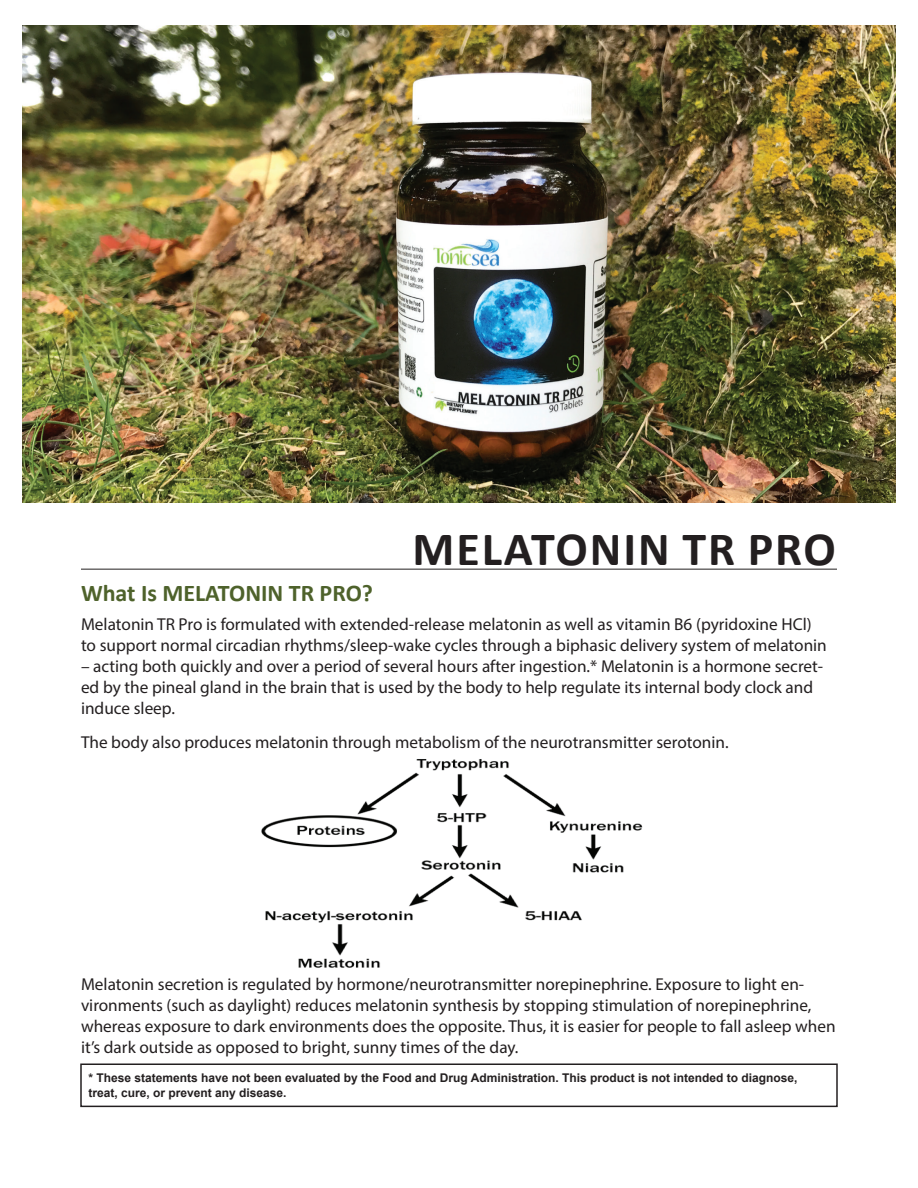
<style>
.page{position:relative;width:918px;height:1188px;background:#fff}
.page>*{position:absolute;margin:0;border:0;box-sizing:border-box;transform-origin:0 0}
.t1{font:700 48px "Calibri";letter-spacing:.04em;color:#231f20}
.t2{font:700 24px "Calibri";color:#4e622b}
.t3{font:17.25px/21px "Myriad Pro";color:#231f20}
.t4{font:700 12px/14.4px "Arial";color:#231f20}
</style>
<div class="page">
<img style="left:261px;top:759px;width:382px;height:209px">
<hr style="left:81px;top:569px;width:756px;height:1px;background:#231f20">
<img style="left:23px;top:25px;width:872px;height:478px">
<div style="left:80px;top:1064px;width:758px;height:43px;border:2px solid #231f20"></div>
<h1 class="t1" style="left:413px;top:519px;width:425px">MELATONIN TR PRO</h1>
<h2 class="t2" style="left:81px;top:578px;width:294px">What Is MELATONIN TR PRO?</h2>
<p class="t3" style="left:81px;top:613px;width:747px">Melatonin TR Pro is formulated with extended-release melatonin as well as vitamin B6 (pyridoxine HCl) to support normal circadian rhythms/sleep-wake cycles through a biphasic delivery system of melatonin</p>
<p class="t3" style="left:81px;top:655px;width:744px">– acting both quickly and over a period of several hours after ingestion.* Melatonin is a hormone secret&shy;ed by the pineal gland in the brain that is used by the body to help regulate its internal body clock and induce sleep.</p>
<p class="t3" style="left:81px;top:732px;width:649px">The body also produces melatonin through metabolism of the neurotransmitter serotonin.</p>
<p class="t3" style="left:81px;top:973px;width:756px">Melatonin secretion is regulated by hormone/neurotransmitter norepinephrine. Exposure to light en&shy;vironments (such as daylight) reduces melatonin synthesis by stopping stimulation of norepinephrine, whereas exposure to dark environments does the opposite. Thus, it is easier for people to fall asleep when it’s dark outside as opposed to bright, sunny times of the day.</p>
<p class="t4" style="left:88px;top:1071px;width:711px">* These statements have not been evaluated by the Food and Drug Administration. This product is not intended to diagnose, treat, cure, or prevent any disease.</p>
</div>
